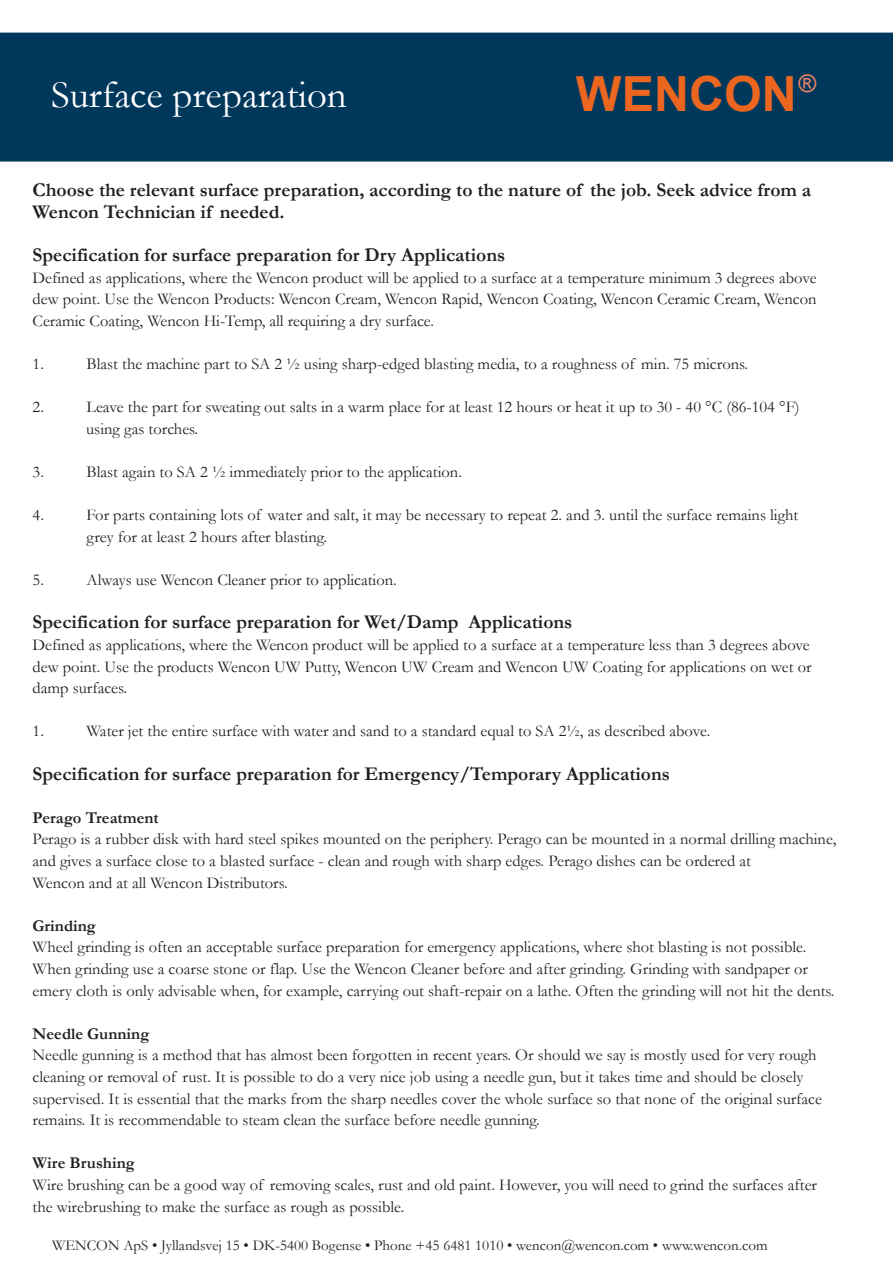
<style>
.page{position:relative;width:893px;height:1263px;background:#fff}
.page>*{position:absolute;margin:0;border:0;box-sizing:border-box;transform-origin:0 0}
.t1{font:700 48.45px "Arial";color:#ec6620}
.t2{font:39px "Garamond";color:#fff}
.Overskrifter{font:700 19.5px/21.6px "Garamond";color:#231f20}
.Brødtekst_11_pt{font:16.5px/21.6px "Garamond";color:#231f20}
.Overskrifter-2{font:16.5px/21.6px "Garamond";color:#231f20;text-align:justify}
.Brødtekst_11_pt-2{font:700 16.5px "Garamond";color:#231f20}
.Brødtekst_11_pt-3{font:15px "Garamond";color:#231f20}
</style>
<div class="page">
<div style="left:0;top:33px;width:893px;height:129px;background:#00385c"></div>
<p class="t2" style="left:51px;top:69px;width:297px">Surface preparation</p>
<p class="t1" style="left:576px;top:62px;width:242px">WENCON<sup>®</sup></p>
<p class="Overskrifter" style="left:33px;top:179px;width:780px">Choose the relevant surface preparation, according to the nature of the job. Seek advice from a<br>Wencon Technician if needed.</p>
<p class="Overskrifter" style="left:33px;top:244px;width:474px">Specification for surface preparation for Dry Applications</p>
<p class="Brødtekst_11_pt" style="left:33px;top:266px;width:786px;text-align:justify">Defined as applications, where the Wencon product will be applied to a surface at a temperature minimum 3 degrees above dew point. Use the Wencon Products: Wencon Cream, Wencon Rapid, Wencon Coating, Wencon Ceramic Cream, Wencon Ceramic Coating, Wencon Hi-Temp, all requiring a dry surface.</p>
<p class="Brødtekst_11_pt" style="left:33px;top:353px;width:13px">1.</p>
<p class="Brødtekst_11_pt" style="left:87px;top:353px;width:663px">Blast the machine part to SA 2 ½ using sharp-edged blasting media, to a roughness of min. 75 microns.</p>
<p class="Brødtekst_11_pt" style="left:33px;top:396px;width:13px">2.</p>
<p class="Brødtekst_11_pt" style="left:86px;top:396px;width:715px">Leave the part for sweating out salts in a warm place for at least 12 hours or heat it up to 30 - 40 °C (86-104 °F) using gas torches.</p>
<p class="Brødtekst_11_pt" style="left:33px;top:461px;width:13px">3.</p>
<p class="Brødtekst_11_pt" style="left:87px;top:461px;width:377px">Blast again to SA 2 ½ immediately prior to the application.</p>
<p class="Brødtekst_11_pt" style="left:33px;top:504px;width:13px">4.</p>
<p class="Brødtekst_11_pt" style="left:87px;top:504px;width:713px">For parts containing lots of water and salt, it may be necessary to repeat 2. and 3. until the surface remains light grey for at least 2 hours after blasting.</p>
<p class="Brødtekst_11_pt" style="left:33px;top:569px;width:13px">5.</p>
<p class="Brødtekst_11_pt" style="left:87px;top:569px;width:312px">Always use Wencon Cleaner prior to application.</p>
<p class="Overskrifter" style="left:33px;top:611px;width:541px">Specification for surface preparation for Wet/Damp Applications</p>
<p class="Overskrifter-2" style="left:33px;top:633px;width:781px">Defined as applications, where the Wencon product will be applied to a surface at a temperature less than 3 degrees above dew point. Use the products Wencon UW Putty, Wencon UW Cream and Wencon UW Coating for applications on wet or damp surfaces.</p>
<p class="Brødtekst_11_pt" style="left:33px;top:720px;width:13px">1.</p>
<p class="Brødtekst_11_pt" style="left:87px;top:720px;width:625px">Water jet the entire surface with water and sand to a standard equal to SA 2½, as described above.</p>
<p class="Overskrifter" style="left:33px;top:763px;width:639px">Specification for surface preparation for Emergency/Temporary Applications</p>
<p class="Brødtekst_11_pt-2" style="left:33px;top:806px;width:128px">Perago Treatment</p>
<p class="Brødtekst_11_pt" style="left:33px;top:828px;width:805px">Perago is a rubber disk with hard steel spikes mounted on the periphery. Perago can be mounted in a normal drilling machine, and gives a surface close to a blasted surface - clean and rough with sharp edges. Perago dishes can be ordered at<br>Wencon and at all Wencon Distributors.</p>
<p class="Brødtekst_11_pt-2" style="left:33px;top:914px;width:65px">Grinding</p>
<p class="Brødtekst_11_pt" style="left:33px;top:936px;width:803px">Wheel grinding is often an acceptable surface preparation for emergency applications, where shot blasting is not possible.<br>When grinding use a coarse stone or flap. Use the Wencon Cleaner before and after grinding. Grinding with sandpaper or emery cloth is only advisable when, for example, carrying out shaft-repair on a lathe. Often the grinding will not hit the dents.</p>
<p class="Brødtekst_11_pt-2" style="left:33px;top:1022px;width:118px">Needle Gunning</p>
<p class="Brødtekst_11_pt" style="left:33px;top:1044px;width:791px">Needle gunning is a method that has almost been forgotten in recent years. Or should we say is mostly used for very rough cleaning or removal of rust. It is possible to do a very nice job using a needle gun, but it takes time and should be closely supervised. It is essential that the marks from the sharp needles cover the whole surface so that none of the original surface remains. It is recommendable to steam clean the surface before needle gunning.</p>
<p class="Brødtekst_11_pt-2" style="left:33px;top:1152px;width:104px">Wire Brushing</p>
<p class="Brødtekst_11_pt" style="left:33px;top:1173px;width:786px">Wire brushing can be a good way of removing scales, rust and old paint. However, you will need to grind the surfaces after the wirebrushing to make the surface as rough as possible.</p>
<p class="Brødtekst_11_pt-3" style="left:52px;top:1236px;width:717px">WENCON ApS • Jyllandsvej 15 • DK-5400 Bogense • Phone +45 6481 1010 • wencon@wencon.com • www.wencon.com</p>
</div>
